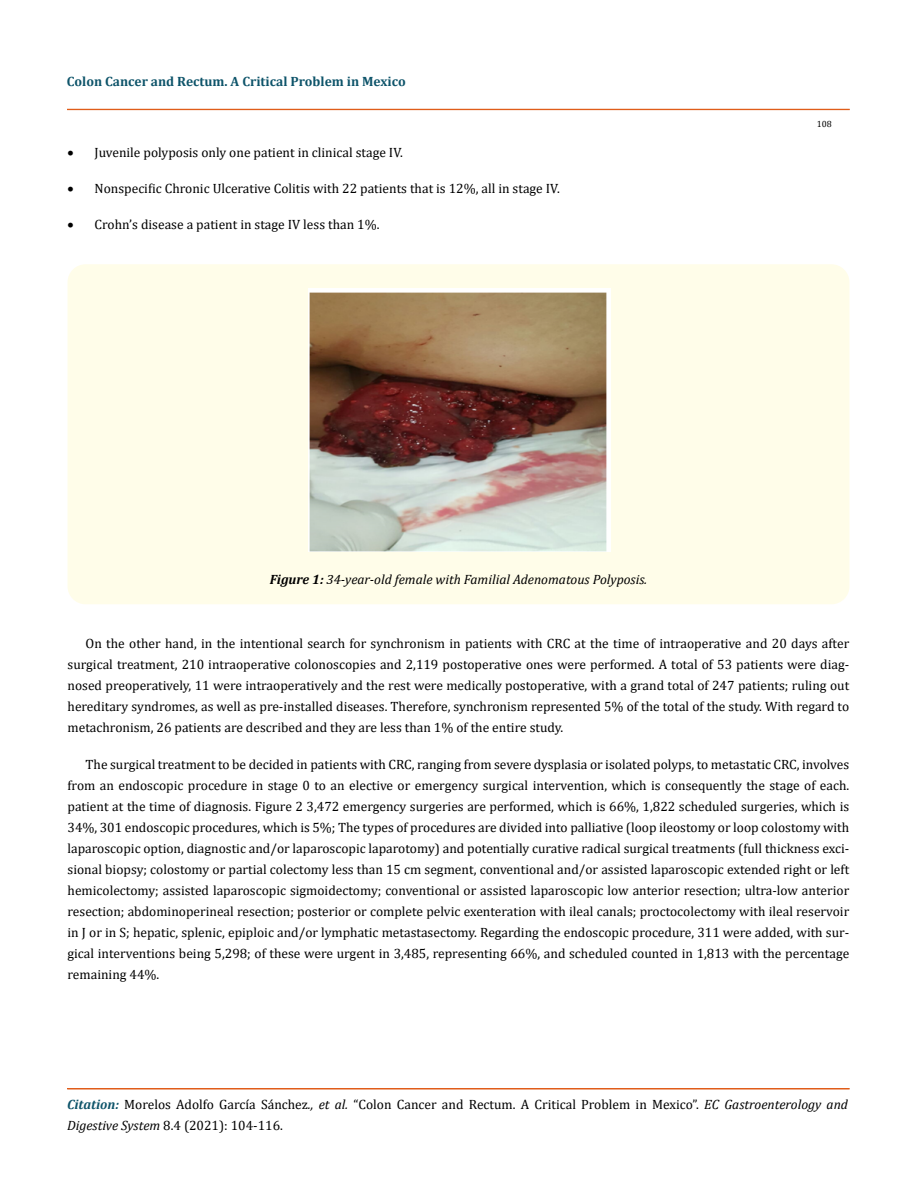
<style>
.page{position:relative;width:917px;height:1190px;background:#fff}
.page>*{position:absolute;margin:0;border:0;box-sizing:border-box;transform-origin:0 0}
.t1{font:13.5px/21px "Cambria";color:#000;text-align:justify}
.t2{font:italic 13.5px "Cambria";color:#000}
.t3{font:700 13.5px "Cambria";color:#0e546a}
.t4{font:9px "Cambria";color:#000}
.s1{font-weight:700}
.s2{font-weight:700;font-style:italic;color:#0e546a}
.s3{font-style:italic}
</style>
<div class="page">
<div style="left:67px;top:109px;width:782px;height:1px;border:1px solid #e05d1a"></div>
<div style="left:67px;top:1088px;width:782px;height:1px;border:1px solid #e05d1a"></div>
<div style="left:68px;top:264px;width:781px;height:340px;background:#fffde9;border-radius:18px"></div>
<img style="left:308px;top:289px;width:302px;height:262px">
<p class="t3" style="left:67px;top:72px;width:340px">Colon Cancer and Rectum. A Critical Problem in Mexico</p>
<p class="t1" style="left:68px;top:142px;width:337px">• Juvenile polyposis only one patient in clinical stage IV.</p>
<p class="t1" style="left:68px;top:178px;width:493px">• Nonspecific Chronic Ulcerative Colitis with 22 patients that is 12%, all in stage IV.</p>
<p class="t1" style="left:68px;top:214px;width:313px">• Crohn’s disease a patient in stage IV less than 1%.</p>
<p class="t2" style="left:270px;top:570px;width:379px"><span class="s1">Figure 1:</span> 34-year-old female with Familial Adenomatous Polyposis.</p>
<p class="t4" style="left:816px;top:118px;width:16px">108</p>
<p class="t1" style="left:68px;top:633px;width:783px;text-indent:18px">On the other hand, in the intentional search for synchronism in patients with CRC at the time of intraoperative and 20 days after surgical treatment, 210 intraoperative colonoscopies and 2,119 postoperative ones were performed. A total of 53 patients were diag&shy;nosed preoperatively, 11 were intraoperatively and the rest were medically postoperative, with a grand total of 247 patients; ruling out hereditary syndromes, as well as pre-installed diseases. Therefore, synchronism represented 5% of the total of the study. With regard to metachronism, 26 patients are described and they are less than 1% of the entire study.</p>
<p class="t1" style="left:68px;top:753px;width:783px;text-indent:18px">The surgical treatment to be decided in patients with CRC, ranging from severe dysplasia or isolated polyps, to metastatic CRC, involves from an endoscopic procedure in stage 0 to an elective or emergency surgical intervention, which is consequently the stage of each. patient at the time of diagnosis. Figure 2 3,472 emergency surgeries are performed, which is 66%, 1,822 scheduled surgeries, which is 34%, 301 endoscopic procedures, which is 5%; The types of procedures are divided into palliative (loop ileostomy or loop colostomy with laparoscopic option, diagnostic and/or laparoscopic laparotomy) and potentially curative radical surgical treatments (full thickness exci&shy;sional biopsy; colostomy or partial colectomy less than 15 cm segment, conventional and/or assisted laparoscopic extended right or left hemicolectomy; assisted laparoscopic sigmoidectomy; conventional or assisted laparoscopic low anterior resection; ultra-low anterior resection; abdominoperineal resection; posterior or complete pelvic exenteration with ileal canals; proctocolectomy with ileal reservoir in J or in S; hepatic, splenic, epiploic and/or lymphatic metastasectomy. Regarding the endoscopic procedure, 311 were added, with sur&shy;gical interventions being 5,298; of these were urgent in 3,485, representing 66%, and scheduled counted in 1,813 with the percentage remaining 44%.</p>
<p class="t1" style="left:67px;top:1093px;width:782px"><span class="s2">Citation:</span> Morelos Adolfo García Sánchez<span class="s3">., et al.</span> “Colon Cancer and Rectum. A Critical Problem in Mexico”. <span class="s3">EC Gastroenterology and<br>Digestive System</span> 8.4 (2021): 104-116.</p>
</div>
